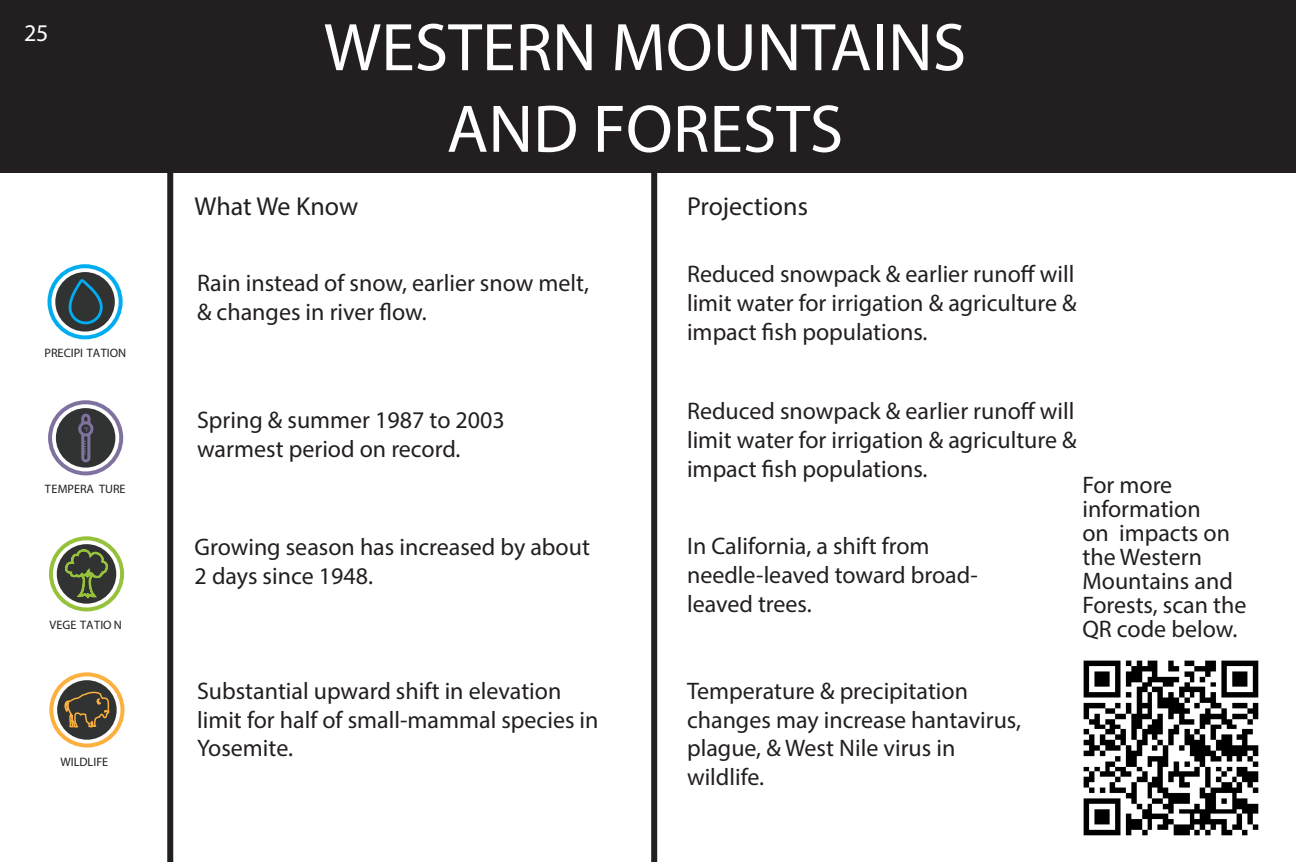
<style>
.page{position:relative;width:1296px;height:864px;background:#fff}
.page>*{position:absolute;margin:0;border:0;box-sizing:border-box;transform-origin:0 0}
.t1{font:68px/81.6px "Myriad Pro";color:#fff;text-align:center}
.t2{font:26px "Myriad Pro";color:#231f20}
.t3{font:24px/28.8px "Myriad Pro";color:#231f20}
.t4{font:24px "Myriad Pro";color:#fff}
.t5{font:12.2px "Myriad Pro";color:#231f20}
.t6{font:7.2px "Myriad Pro";color:#80729e}
</style>
<div class="page">
<div style="left:0;top:0;width:1296px;height:173px;background:#231f20"></div>
<div style="left:55px;top:272px;width:60px;height:60px;background:#313232;border-radius:50%"></div>
<div style="left:47px;top:264px;width:76px;height:75px;border:4px solid #00aeef;border-radius:50%"></div>
<svg style="left:67px;top:279px;width:37px;height:47px"></svg>
<div style="left:56px;top:408px;width:59px;height:60px;background:#313232;border-radius:50%"></div>
<div style="left:48px;top:400px;width:75px;height:75px;border:4px solid #80729e;border-radius:50%"></div>
<svg style="left:78px;top:414px;width:15px;height:48px"></svg>
<div style="left:57px;top:544px;width:59px;height:60px;background:#313232;border-radius:50%"></div>
<div style="left:49px;top:536px;width:75px;height:75px;border:4px solid #96c23b;border-radius:50%"></div>
<svg style="left:64px;top:548px;width:45px;height:64px"></svg>
<div style="left:57px;top:680px;width:60px;height:60px;background:#313232;border-radius:50%"></div>
<div style="left:49px;top:672px;width:75px;height:76px;border:4px solid #fbb03f;border-radius:50%"></div>
<svg style="left:64px;top:691px;width:47px;height:37px"></svg>
<div style="left:651px;top:173px;width:6px;height:689px;background:#231f20"></div>
<div style="left:167px;top:173px;width:6px;height:689px;background:#231f20"></div>
<img style="left:1083px;top:660px;width:176px;height:176px">
<p class="t4" style="left:24px;top:18px;width:26px">25</p>
<p class="t5" style="left:45px;top:346px;width:83px">PRECIPI TATION</p>
<p class="t6" style="left:84px;top:425px;width:7px">°F</p>
<p class="t5" style="left:45px;top:482px;width:82px">TEMPERA TURE</p>
<p class="t5" style="left:50px;top:618px;width:74px">VEGE TATIO N</p>
<p class="t5" style="left:60px;top:754px;width:49px">WILDLIFE</p>
<p class="t1" style="left:324px;top:6px;width:644px">WESTERN MOUNTAINS<br>AND FORESTS</p>
<p class="t2" style="left:195px;top:191px;width:165px">What We Know</p>
<p class="t2" style="left:687px;top:191px;width:122px">Projections</p>
<p class="t3" style="left:197px;top:268px;width:394px">Rain instead of snow, earlier snow melt,</p>
<p class="t3" style="left:197px;top:297px;width:231px">&amp; changes in river flow.</p>
<p class="t3" style="left:197px;top:405px;width:309px">Spring &amp; summer 1987 to 2003</p>
<p class="t3" style="left:197px;top:434px;width:265px">warmest period on record.</p>
<p class="t3" style="left:195px;top:532px;width:397px">Growing season has increased by about</p>
<p class="t3" style="left:195px;top:561px;width:180px">2 days since 1948.</p>
<p class="t3" style="left:197px;top:676px;width:403px">Substantial upward shift in elevation limit for half of small-mammal species in<br>Yosemite.</p>
<p class="t3" style="left:687px;top:259px;width:391px;text-align:justify">Reduced snowpack &amp; earlier runoff will limit water for irrigation &amp; agriculture &amp; impact fish populations.</p>
<p class="t3" style="left:687px;top:397px;width:391px;text-align:justify">Reduced snowpack &amp; earlier runoff will limit water for irrigation &amp; agriculture &amp; impact fish populations.</p>
<p class="t3" style="left:1082px;top:473px;width:166px;line-height:24px">For more information<br>on impacts on the Western<br>Mountains and<br>Forests, scan the<br>QR code below.</p>
<p class="t3" style="left:687px;top:532px;width:292px">In California, a shift from needle-leaved toward broad&shy;leaved trees.</p>
<p class="t3" style="left:687px;top:676px;width:336px">Temperature &amp; precipitation changes may increase hantavirus, plague, &amp; West Nile virus in wildlife.</p>
</div>
